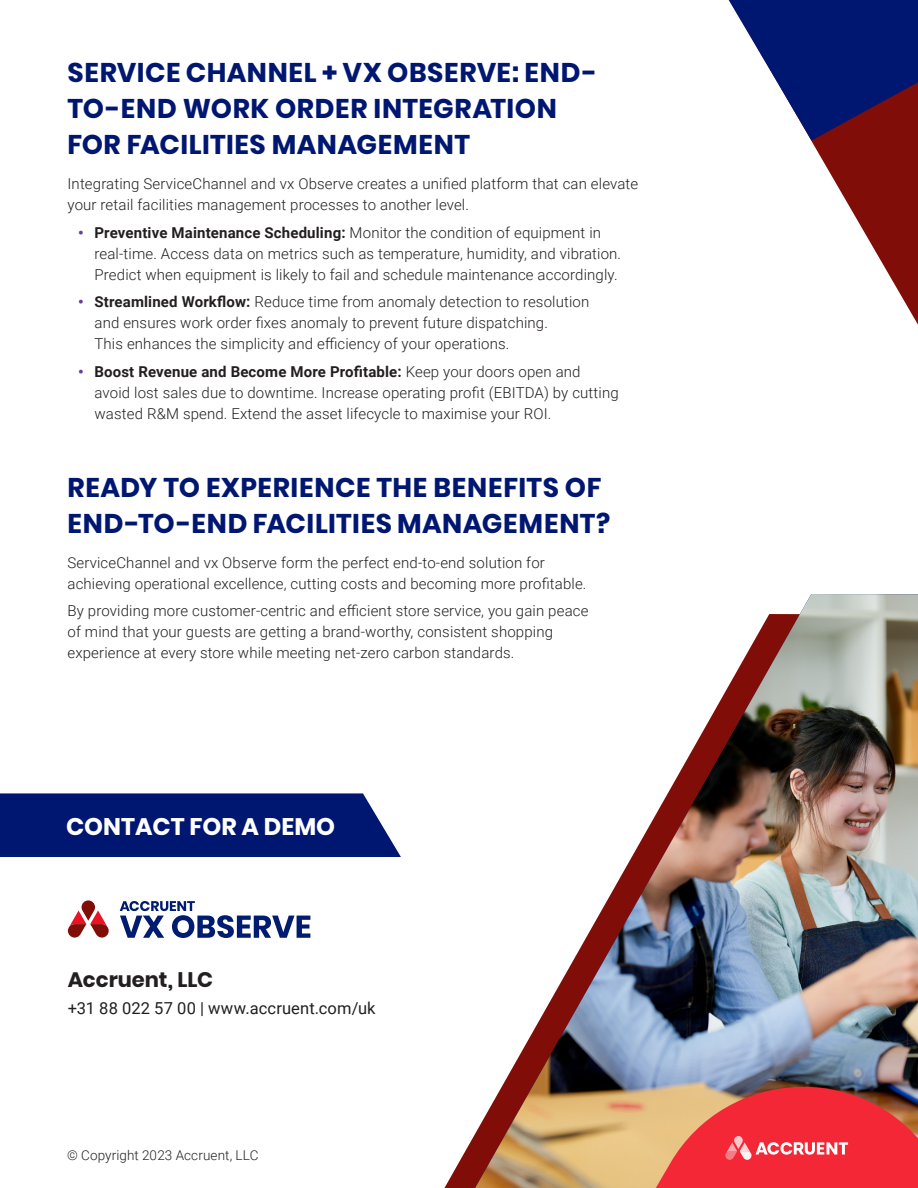
<style>
.page{position:relative;width:918px;height:1188px;background:#fff}
.page>*{position:absolute;margin:0;border:0;box-sizing:border-box;transform-origin:0 0}
.Heading_1{font:700 27px/36px "Poppins";letter-spacing:.02em;color:#001771}
.t1{font:700 24px "Poppins";color:#fff}
.Paragraph_Style_4{font:700 21px "Poppins";color:#231f20}
.Paragraph_Style_4-2{font:16.5px "Roboto";letter-spacing:.01em;color:#231f20}
.Body_Copy{font:300 15px/21px "Roboto";letter-spacing:.01em;color:#231f20}
.Footer_Copyrite{font:300 13.5px "Roboto";letter-spacing:.01em;color:#231f20}
.s1{font-weight:900;color:#62419a}
.s2{font-weight:700}
</style>
<div class="page">
<img style="left:475px;top:594px;width:443px;height:594px">
<svg style="left:537px;top:1087px;width:381px;height:101px;background:#e06755"></svg>
<div style="left:0;top:793px;width:401px;height:64px;background:#001771"></div>
<svg style="left:728px;top:0;width:190px;height:325px"></svg>
<svg style="left:729px;top:0;width:189px;height:141px"></svg>
<svg style="left:68px;top:900px;width:41px;height:38px"></svg>
<svg style="left:120px;top:901px;width:190px;height:37px"></svg>
<p class="Heading_1" style="left:68px;top:55px;width:531px">SERVICE CHANNEL + VX OBSERVE: END-<br>TO-END WORK ORDER INTEGRATION<br>FOR FACILITIES MANAGEMENT</p>
<p class="Body_Copy" style="left:68px;top:172px;width:572px">Integrating ServiceChannel and vx Observe creates a unified platform that can elevate your retail facilities management processes to another level.</p>
<p class="Body_Copy" style="left:94px;top:221px;width:528px;text-indent:-16px"><span class="s1">•</span> <span class="s2">Preventive Maintenance Scheduling:</span> Monitor the condition of equipment in real-time. Access data on metrics such as temperature, humidity, and vibration.<br>Predict when equipment is likely to fail and schedule maintenance accordingly.</p>
<p class="Body_Copy" style="left:94px;top:291px;width:496px;text-indent:-16px"><span class="s1">•</span> <span class="s2">Streamlined Workflow:</span> Reduce time from anomaly detection to resolution and ensures work order fixes anomaly to prevent future dispatching.<br>This enhances the simplicity and efficiency of your operations.</p>
<p class="Body_Copy" style="left:94px;top:361px;width:526px;text-indent:-16px"><span class="s1">•</span> <span class="s2">Boost Revenue and Become More Profitable:</span> Keep your doors open and avoid lost sales due to downtime. Increase operating profit (EBITDA) by cutting wasted R&amp;M spend. Extend the asset lifecycle to maximise your ROI.</p>
<p class="Heading_1" style="left:68px;top:470px;width:544px">READY TO EXPERIENCE THE BENEFITS OF<br>END-TO-END FACILITIES MANAGEMENT?</p>
<p class="Body_Copy" style="left:68px;top:551px;width:520px">ServiceChannel and vx Observe form the perfect end-to-end solution for achieving operational excellence, cutting costs and becoming more profitable.</p>
<p class="Body_Copy" style="left:68px;top:600px;width:523px">By providing more customer-centric and efficient store service, you gain peace of mind that your guests are getting a brand-worthy, consistent shopping experience at every store while meeting net-zero carbon standards.</p>
<p class="t1" style="left:66px;top:813px;width:271px">CONTACT FOR A DEMO</p>
<p class="Paragraph_Style_4" style="left:68px;top:967px;width:147px">Accruent, LLC</p>
<p class="Paragraph_Style_4-2" style="left:68px;top:997px;width:309px">+31 88 022 57 00 | www.accruent.com/uk</p>
<p class="Footer_Copyrite" style="left:67px;top:1146px;width:193px">© Copyright 2023 Accruent, LLC</p>
</div>
